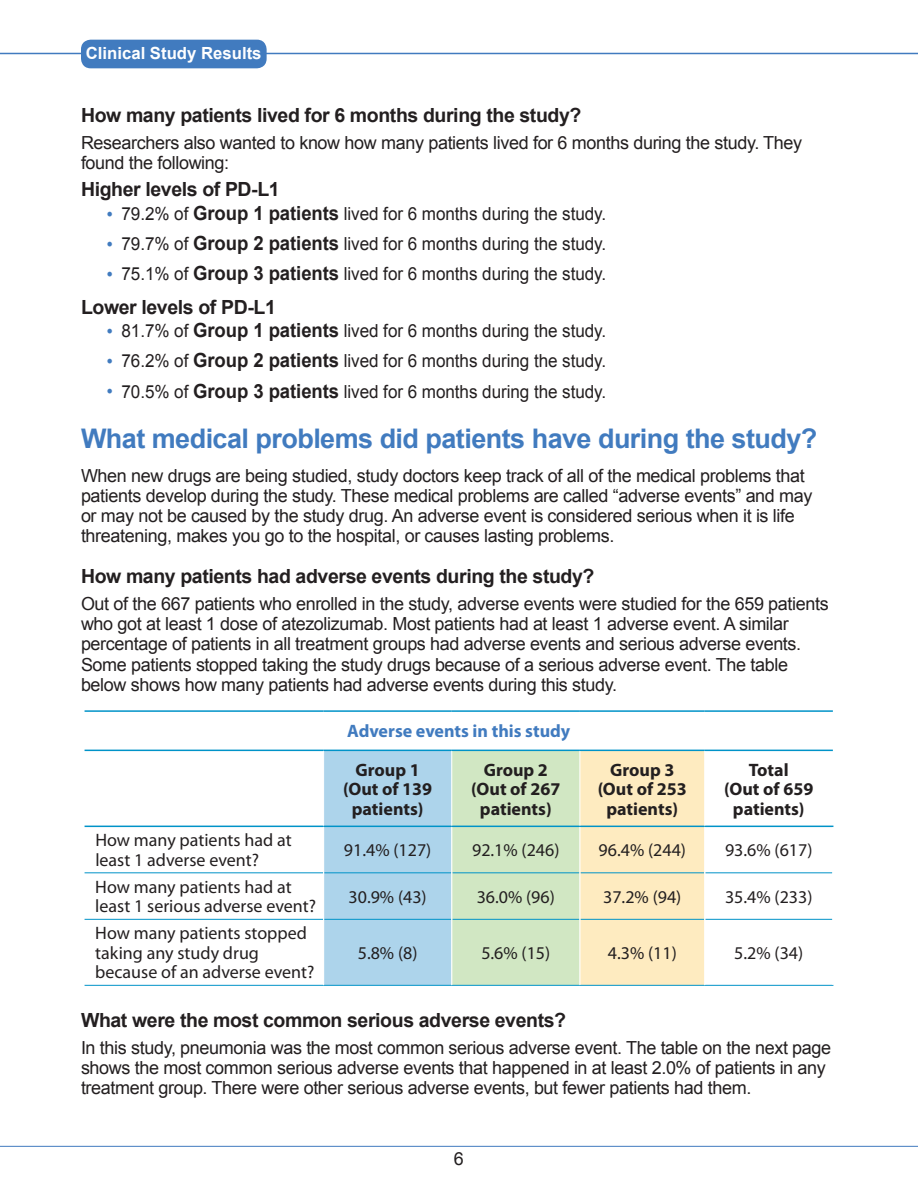
<style>
.page{position:relative;width:918px;height:1188px;background:#fff}
.page>*{position:absolute;margin:0;border:0;box-sizing:border-box;transform-origin:0 0}
.t1{font:700 27px "Arial";letter-spacing:-.02em;color:#417bbf}
.t2{font:700 19.5px "Arial";letter-spacing:-.02em;color:#231f20}
.t3{font:18px/20.2px "Arial";letter-spacing:-.02em;color:#231f20}
.t4{font:18px "Arial";letter-spacing:-.02em;color:#231f20;scale:.95 1}
.t5{font:18px/19.5px "Myriad Pro";color:#231f20}
.t6{font:700 18px/19.5px "Myriad Pro";color:#231f20;text-align:center}
.t7{font:700 18px "Myriad Pro";color:#417bbf}
.t8{font:700 16.8px "Arial";color:#fff}
.s1{font-family:"Minion Pro";color:#417bbf}
.s2{font-weight:700;font-size:19.5px}
</style>
<div class="page">
<hr style="left:0;top:1146px;width:918px;height:1px;background:#417bbf">
<hr style="left:0;top:53px;width:918px;height:1px;background:#417bbf">
<div style="left:81px;top:40px;width:186px;height:28px;background:#417bbf;border-radius:10px"></div>
<svg style="left:85px;top:749px;width:748px;height:77px"></svg>
<svg style="left:324px;top:751px;width:380px;height:234px;background:#cfe0d1"></svg>
<hr style="left:85px;top:710px;width:239px;height:2px;background:#0093c8">
<hr style="left:324px;top:710px;width:128px;height:2px;background:#0093c8">
<hr style="left:452px;top:710px;width:128px;height:2px;background:#0093c8">
<hr style="left:580px;top:710px;width:125px;height:2px;background:#0093c8">
<hr style="left:705px;top:710px;width:128px;height:2px;background:#0093c8">
<hr style="left:85px;top:750px;width:239px;height:1px;background:#0093c8">
<hr style="left:324px;top:750px;width:128px;height:1px;background:#0093c8">
<hr style="left:452px;top:750px;width:128px;height:1px;background:#0093c8">
<hr style="left:580px;top:750px;width:125px;height:1px;background:#0093c8">
<hr style="left:705px;top:750px;width:128px;height:1px;background:#0093c8">
<hr style="left:85px;top:826px;width:239px;height:1px;background:#0093c8">
<hr style="left:324px;top:826px;width:128px;height:1px;background:#0093c8">
<hr style="left:452px;top:826px;width:128px;height:1px;background:#0093c8">
<hr style="left:580px;top:826px;width:125px;height:1px;background:#0093c8">
<hr style="left:705px;top:826px;width:128px;height:1px;background:#0093c8">
<hr style="left:85px;top:872px;width:238px;height:1px;background:#0093c8">
<hr style="left:85px;top:919px;width:238px;height:1px;background:#0093c8">
<hr style="left:85px;top:985px;width:239px;height:1px;background:#0093c8">
<hr style="left:324px;top:872px;width:127px;height:1px;background:#0093c8">
<hr style="left:452px;top:872px;width:127px;height:1px;background:#0093c8">
<hr style="left:580px;top:872px;width:124px;height:1px;background:#0093c8">
<hr style="left:705px;top:872px;width:127px;height:1px;background:#0093c8">
<hr style="left:324px;top:919px;width:127px;height:1px;background:#0093c8">
<hr style="left:452px;top:919px;width:127px;height:1px;background:#0093c8">
<hr style="left:580px;top:919px;width:124px;height:1px;background:#0093c8">
<hr style="left:705px;top:919px;width:127px;height:1px;background:#0093c8">
<hr style="left:324px;top:985px;width:128px;height:1px;background:#0093c8">
<hr style="left:452px;top:985px;width:128px;height:1px;background:#0093c8">
<hr style="left:580px;top:985px;width:125px;height:1px;background:#0093c8">
<hr style="left:705px;top:985px;width:128px;height:1px;background:#0093c8">
<hr style="left:323px;top:751px;width:1px;height:75px;background:#fff">
<hr style="left:451px;top:751px;width:1px;height:75px;background:#fff">
<hr style="left:580px;top:751px;width:1px;height:75px;background:#fff">
<hr style="left:704px;top:751px;width:1px;height:75px;background:#fff">
<hr style="left:451px;top:827px;width:1px;height:46px;background:#fff">
<hr style="left:579px;top:827px;width:1px;height:46px;background:#fff">
<hr style="left:451px;top:873px;width:1px;height:46px;background:#fff">
<hr style="left:579px;top:873px;width:1px;height:46px;background:#fff">
<hr style="left:451px;top:919px;width:1px;height:66px;background:#fff">
<hr style="left:579px;top:919px;width:1px;height:66px;background:#fff">
<p class="t8" style="left:86px;top:44px;width:177px">Clinical Study Results</p>
<p class="t2" style="left:81px;top:104px;width:502px">How many patients lived for 6 months during the study?</p>
<p class="t3" style="left:81px;top:133px;width:723px">Researchers also wanted to know how many patients lived for 6 months during the study. They found the following:</p>
<p class="t2" style="left:81px;top:179px;width:200px">Higher levels of PD-L1</p>
<p class="t4" style="left:106px;top:203px;width:528px"><span class="s1">•</span> 79.2% of <span class="s2">Group 1 patients</span> lived for 6 months during the study.</p>
<p class="t4" style="left:107px;top:234px;width:528px"><span class="s1">•</span> 79.7% of <span class="s2">Group 2 patients</span> lived for 6 months during the study.</p>
<p class="t4" style="left:107px;top:264px;width:528px"><span class="s1">•</span> 75.1% of <span class="s2">Group 3 patients</span> lived for 6 months during the study.</p>
<p class="t2" style="left:81px;top:296px;width:196px">Lower levels of PD-L1</p>
<p class="t4" style="left:106px;top:321px;width:528px"><span class="s1">•</span> 81.7% of <span class="s2">Group 1 patients</span> lived for 6 months during the study.</p>
<p class="t4" style="left:107px;top:351px;width:528px"><span class="s1">•</span> 76.2% of <span class="s2">Group 2 patients</span> lived for 6 months during the study.</p>
<p class="t4" style="left:107px;top:381px;width:528px"><span class="s1">•</span> 70.5% of <span class="s2">Group 3 patients</span> lived for 6 months during the study.</p>
<h1 class="t1" style="left:81px;top:423px;width:738px">What medical problems did patients have during the study?</h1>
<p class="t3" style="left:81px;top:465px;width:733px">When new drugs are being studied, study doctors keep track of all of the medical problems that patients develop during the study. These medical problems are called “adverse events” and may or may not be caused by the study drug. An adverse event is considered serious when it is life threatening, makes you go to the hospital, or causes lasting problems.</p>
<p class="t2" style="left:81px;top:565px;width:515px">How many patients had adverse events during the study?</p>
<p class="t3" style="left:81px;top:593px;width:749px">Out of the 667 patients who enrolled in the study, adverse events were studied for the 659 patients who got at least 1 dose of atezolizumab. Most patients had at least 1 adverse event. A similar percentage of patients in all treatment groups had adverse events and serious adverse events.<br>Some patients stopped taking the study drugs because of a serious adverse event. The table below shows how many patients had adverse events during this study.</p>
<p class="t7" style="left:347px;top:720px;width:225px">Adverse events in this study</p>
<p class="t6" style="left:343px;top:759px;width:91px">Group 1 (Out of 139 patients)</p>
<p class="t6" style="left:471px;top:759px;width:91px">Group 2 (Out of 267 patients)</p>
<p class="t6" style="left:598px;top:759px;width:91px">Group 3 (Out of 253 patients)</p>
<p class="t6" style="left:724px;top:759px;width:91px">Total<br>(Out of 659 patients)</p>
<p class="t5" style="left:95px;top:830px;width:198px">How many patients had at least 1 adverse event?</p>
<p class="t5" style="left:344px;top:840px;width:89px">91.4% (127)</p>
<p class="t5" style="left:472px;top:840px;width:89px">92.1% (246)</p>
<p class="t5" style="left:599px;top:840px;width:89px">96.4% (244)</p>
<p class="t5" style="left:725px;top:840px;width:89px">93.6% (617)</p>
<p class="t5" style="left:95px;top:877px;width:222px">How many patients had at least 1 serious adverse event?</p>
<p class="t5" style="left:349px;top:887px;width:80px">30.9% (43)</p>
<p class="t5" style="left:477px;top:887px;width:80px">36.0% (96)</p>
<p class="t5" style="left:603px;top:887px;width:80px">37.2% (94)</p>
<p class="t5" style="left:725px;top:887px;width:89px">35.4% (233)</p>
<p class="t5" style="left:95px;top:923px;width:221px">How many patients stopped taking any study drug because of an adverse event?</p>
<p class="t5" style="left:358px;top:943px;width:61px">5.8% (8)</p>
<p class="t5" style="left:481px;top:943px;width:70px">5.6% (15)</p>
<p class="t5" style="left:608px;top:943px;width:70px">4.3% (11)</p>
<p class="t5" style="left:734px;top:943px;width:70px">5.2% (34)</p>
<p class="t2" style="left:81px;top:1009px;width:487px">What were the most common serious adverse events?</p>
<p class="t3" style="left:81px;top:1037px;width:752px">In this study, pneumonia was the most common serious adverse event. The table on the next page shows the most common serious adverse events that happened in at least 2.0% of patients in any treatment group. There were other serious adverse events, but fewer patients had them.</p>
<p class="t3" style="left:454px;top:1149px;width:12px">6</p>
</div>
